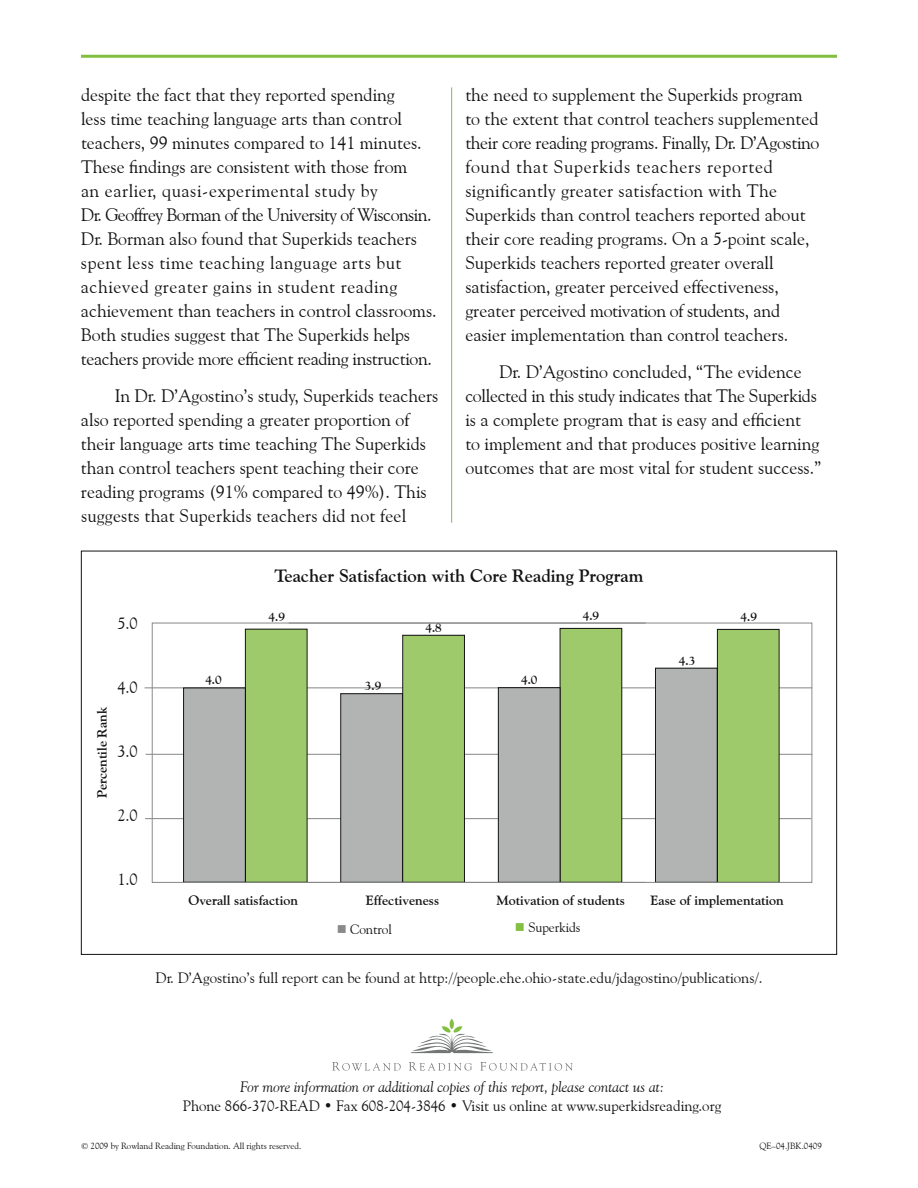
<style>
.page{position:relative;width:918px;height:1188px;background:#fff}
.page>*{position:absolute;margin:0;border:0;box-sizing:border-box;transform-origin:0 0}
.t1{font:18px/24px "Goudy Old Style BT";color:#121212}
.t2{font:700 18px "Goudy Old Style BT";color:#121212}
.t3{font:16.5px "Goudy Old Style BT";color:#121212}
.t4{font:15px "Goudy Old Style BT";color:#121212}
.t5{font:italic 15px "Goudy Old Style BT";color:#121212}
.t6{font:700 13.5px "Goudy Old Style BT";color:#121212}
.t7{font:13.5px "Goudy Old Style BT";letter-spacing:-.01em;color:#121212}
.t8{font:700 12.15px "Goudy Old Style BT";color:#121212}
.t9{font:9px "Goudy Old Style BT";color:#121212}
.s1{color:#878a89}
.s2{color:#82bf40}
</style>
<div class="page">
<hr style="left:451px;top:87px;width:1px;height:436px;background:#82bf40">
<svg style="left:332px;top:1062px;width:69px;height:9px"></svg>
<svg style="left:409px;top:1062px;width:63px;height:9px"></svg>
<svg style="left:480px;top:1062px;width:93px;height:9px"></svg>
<svg style="left:450px;top:1019px;width:4px;height:10px"></svg>
<svg style="left:411px;top:1026px;width:82px;height:27px"></svg>
<hr style="left:145px;top:688px;width:667px;height:1px;background:#878a89">
<hr style="left:145px;top:818px;width:666px;height:1px;background:#878a89">
<hr style="left:146px;top:754px;width:666px;height:1px;background:#878a89">
<div style="left:403px;top:635px;width:61px;height:247px;background:#9eca6b"></div>
<div style="left:402px;top:635px;width:63px;height:248px;border:1px solid #121212"></div>
<div style="left:245px;top:629px;width:62px;height:253px;background:#9eca6b"></div>
<div style="left:560px;top:628px;width:62px;height:254px;background:#9eca6b"></div>
<div style="left:560px;top:628px;width:62px;height:255px;border:1px solid #121212"></div>
<div style="left:717px;top:629px;width:62px;height:253px;background:#9eca6b"></div>
<div style="left:184px;top:688px;width:61px;height:194px;background:#b2b4b4"></div>
<div style="left:183px;top:688px;width:63px;height:195px;border:1px solid #121212"></div>
<div style="left:341px;top:694px;width:61px;height:188px;background:#b2b4b4"></div>
<div style="left:340px;top:693px;width:63px;height:190px;border:1px solid #121212"></div>
<div style="left:498px;top:688px;width:62px;height:194px;background:#b2b4b4"></div>
<div style="left:498px;top:687px;width:62px;height:196px;border:1px solid #121212"></div>
<div style="left:655px;top:668px;width:62px;height:214px;background:#b2b4b4"></div>
<div style="left:655px;top:668px;width:63px;height:215px;border:1px solid #121212"></div>
<div style="left:152px;top:623px;width:660px;height:260px;border:1px solid #878a89"></div>
<hr style="left:81px;top:55px;width:756px;height:3px;background:#82bf40">
<p class="t1" style="left:81px;top:82px;width:357px">despite the fact that they reported spending<br>less time teaching language arts than control teachers, 99 minutes compared to 141 minutes.<br>These findings are consistent with those from<br>an earlier, quasi-experimental study by<br>Dr. Geoffrey Borman of the University of Wisconsin.<br>Dr. Borman also found that Superkids teachers spent less time teaching language arts but achieved greater gains in student reading achievement than teachers in control classrooms.<br>Both studies suggest that The Superkids helps teachers provide more efficient reading instruction.</p>
<p class="t1" style="left:81px;top:384px;width:359px;text-indent:34px">In Dr. D’Agostino’s study, Superkids teachers also reported spending a greater proportion of their language arts time teaching The Superkids than control teachers spent teaching their core reading programs (91% compared to 49%). This suggests that Superkids teachers did not feel</p>
<p class="t1" style="left:465px;top:82px;width:356px">the need to supplement the Superkids program to the extent that control teachers supplemented their core reading programs. Finally, Dr. D’Agostino found that Superkids teachers reported significantly greater satisfaction with The Superkids than control teachers reported about their core reading programs. On a 5-point scale, Superkids teachers reported greater overall satisfaction, greater perceived effectiveness, greater perceived motivation of students, and easier implementation than control teachers.</p>
<p class="t1" style="left:465px;top:360px;width:357px;text-indent:34px">Dr. D’Agostino concluded, “The evidence collected in this study indicates that The Superkids is a complete program that is easy and efficient<br>to implement and that produces positive learning outcomes that are most vital for student success.”</p>
<p class="t3" style="left:117px;top:613px;width:22px">5.0</p>
<p class="t6" style="left:94px;top:798px;width:92px;rotate:-90deg">Percentile Rank</p>
<p class="t3" style="left:117px;top:677px;width:22px">4.0</p>
<p class="t3" style="left:117px;top:741px;width:22px">3.0</p>
<p class="t3" style="left:117px;top:805px;width:22px">2.0</p>
<p class="t8" style="left:205px;top:672px;width:18px">4.0</p>
<p class="t2" style="left:275px;top:565px;width:370px">Teacher Satisfaction with Core Reading Program</p>
<p class="t8" style="left:269px;top:609px;width:18px">4.9</p>
<p class="t8" style="left:583px;top:608px;width:18px">4.9</p>
<p class="t8" style="left:741px;top:609px;width:18px">4.9</p>
<p class="t8" style="left:679px;top:654px;width:18px">4.3</p>
<p class="t8" style="left:425px;top:620px;width:18px">4.8</p>
<p class="t8" style="left:365px;top:678px;width:18px">3.9</p>
<p class="t8" style="left:521px;top:672px;width:18px">4.0</p>
<p class="t3" style="left:117px;top:869px;width:22px">1.0</p>
<p class="t6" style="left:189px;top:892px;width:111px">Overall satisfaction</p>
<p class="t6" style="left:366px;top:892px;width:75px">Effectiveness</p>
<p class="t6" style="left:497px;top:892px;width:130px">Motivation of students</p>
<p class="t6" style="left:651px;top:892px;width:135px">Ease of implementation</p>
<p class="t7" style="left:337px;top:921px;width:57px"><span class="s1">■</span> Control</p>
<p class="t7" style="left:515px;top:919px;width:67px"><span class="s2">■</span> Superkids</p>
<p class="t4" style="left:156px;top:968px;width:608px">Dr. D’Agostino’s full report can be found at http://people.ehe.ohio-state.edu/jdagostino/publications/.</p>
<p class="t5" style="left:240px;top:1077px;width:426px">For more information or additional copies of this report, please contact us at:</p>
<p class="t4" style="left:183px;top:1097px;width:540px">Phone 866-370-READ • Fax 608-204-3846 • Visit us online at www.superkidsreading.org</p>
<p class="t9" style="left:81px;top:1140px;width:222px">© 2009 by Rowland Reading Foundation. All rights reserved.</p>
<p class="t9" style="left:759px;top:1140px;width:64px">QE–04.JBK.0409</p>
</div>
